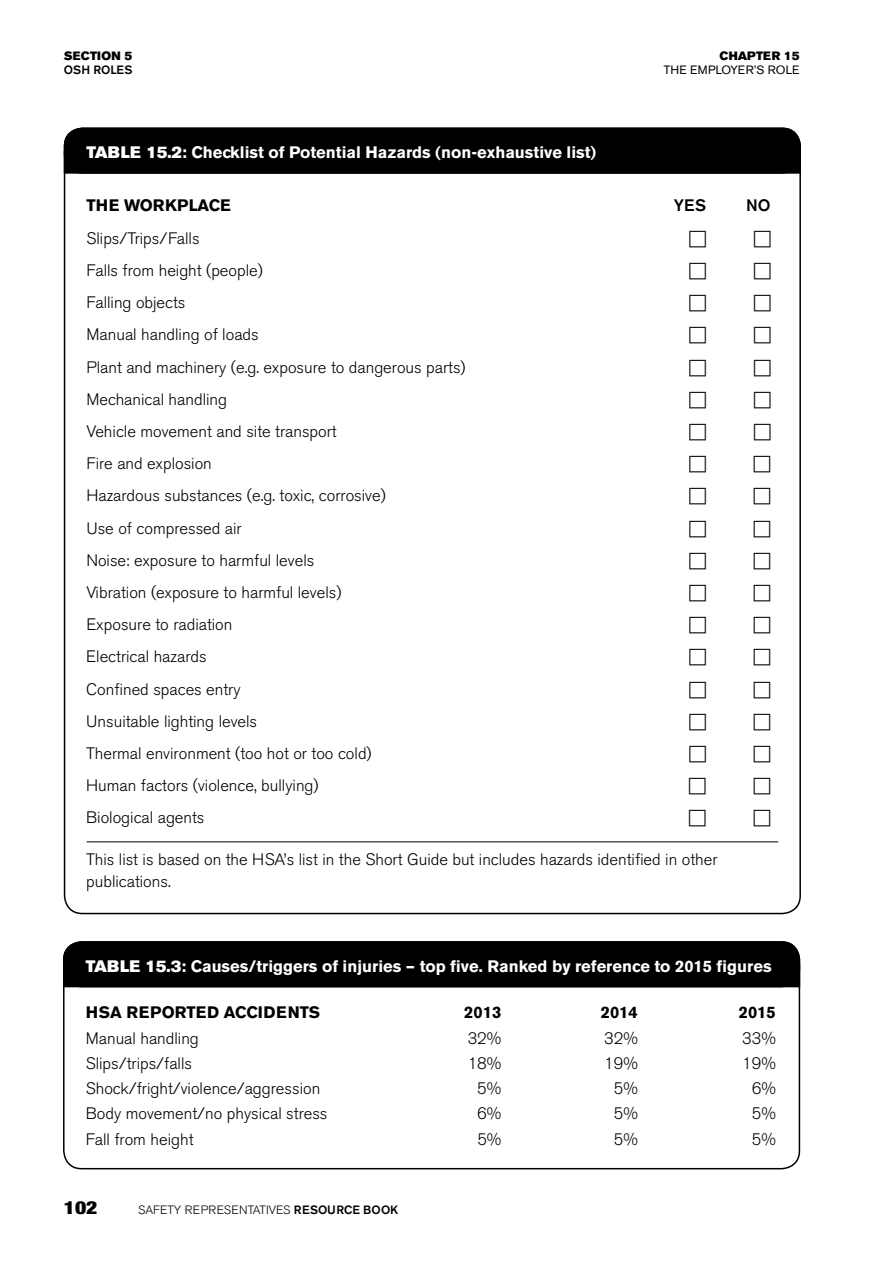
<style>
.page{position:relative;width:893px;height:1263px;background:#fff}
.page>*{position:absolute;margin:0;border:0;box-sizing:border-box;transform-origin:0 0}
.t1{font:900 condensed 18px "Helvetica Neue";color:#000;scale:1.2 1}
.t2{font:300 16.5px/32.2px "Akzidenz Grotesk BE";color:#000}
.t3{font:700 16.5px "Akzidenz Grotesk BE";color:#fff}
.t4{font:700 16.5px "Akzidenz Grotesk BE";color:#000}
.t5{font:500 16.5px "Akzidenz Grotesk BE";color:#000}
.t6{font:300 12px "Akzidenz Grotesk BE";color:#000}
.t7{font:12px "Akzidenz Grotesk BE Super";letter-spacing:.02em;color:#000}
.t8{font:12px "Akzidenz Grotesk BE";letter-spacing:.02em;color:#000}
.t9{font:500 12px "Akzidenz Grotesk BE";color:#000}
.s1{font-family:"Akzidenz Grotesk BE Super";font-weight:400}
.s2{font-weight:500}
</style>
<div class="page">
<div style="left:65px;top:128px;width:735px;height:45px;background:#000;border-radius:18px"></div>
<div style="left:65px;top:151px;width:735px;height:22px;background:#000"></div>
<div style="left:64px;top:151px;width:737px;height:23px;border:2px solid #000"></div>
<hr style="left:87px;top:841px;width:691px;height:1px;background:#000">
<div style="left:64px;top:942px;width:735px;height:44px;background:#000;border-radius:18px"></div>
<div style="left:64px;top:965px;width:735px;height:21px;background:#000"></div>
<div style="left:63px;top:964px;width:737px;height:23px;border:2px solid #000"></div>
<div style="left:63px;top:941px;width:737px;height:228px;border:2px solid #000;border-radius:18px"></div>
<p class="t7" style="left:64px;top:49px;width:70px">SECTION 5</p>
<p class="t9" style="left:64px;top:63px;width:70px">OSH ROLES</p>
<p class="t7" style="left:719px;top:49px;width:81px">CHAPTER 15</p>
<p class="t8" style="left:664px;top:63px;width:137px">THE EMPLOYER’S ROLE</p>
<p class="t3" style="left:87px;top:143px;width:511px"><span class="s1">TABLE 15.2</span>: Checklist of Potential Hazards (non-exhaustive list)</p>
<p class="t4" style="left:87px;top:196px;width:146px">THE WORKPLACE</p>
<p class="t5" style="left:674px;top:196px;width:34px">YES</p>
<p class="t5" style="left:746px;top:196px;width:26px">NO</p>
<p class="t2" style="left:86px;top:222px;width:381px">Slips/Trips/Falls<br>Falls from height (people)<br>Falling objects<br>Manual handling of loads<br>Plant and machinery (e.g. exposure to dangerous parts)<br>Mechanical handling<br>Vehicle movement and site transport<br>Fire and explosion<br>Hazardous substances (e.g. toxic, corrosive)<br>Use of compressed air<br>Noise: exposure to harmful levels<br>Vibration (exposure to harmful levels)<br>Exposure to radiation<br>Electrical hazards<br>Confined spaces entry<br>Unsuitable lighting levels<br>Thermal environment (too hot or too cold)<br>Human factors (violence, bullying)<br>Biological agents</p>
<p class="t2" style="left:86px;top:850px;width:633px;line-height:21px">This list is based on the HSA’s list in the Short Guide but includes hazards identified in other publications.</p>
<p class="t3" style="left:86px;top:956px;width:687px"><span class="s1">TABLE 15.3</span>: Causes/triggers of injuries – top five. Ranked by reference to 2015 figures</p>
<p class="t4" style="left:86px;top:1003px;width:236px">HSA REPORTED ACCIDENTS</p>
<p class="t4" style="left:464px;top:1003px;width:39px">2013</p>
<p class="t4" style="left:601px;top:1003px;width:39px">2014</p>
<p class="t4" style="left:739px;top:1003px;width:39px">2015</p>
<p class="t2" style="left:86px;top:1022px;width:115px">Manual handling</p>
<p class="t2" style="left:468px;top:1022px;width:35px">32%</p>
<p class="t2" style="left:604px;top:1022px;width:35px">32%</p>
<p class="t2" style="left:742px;top:1022px;width:35px">33%</p>
<p class="t2" style="left:86px;top:1047px;width:108px">Slips/trips/falls</p>
<p class="t2" style="left:468px;top:1047px;width:35px">18%</p>
<p class="t2" style="left:604px;top:1047px;width:35px">19%</p>
<p class="t2" style="left:742px;top:1047px;width:35px">19%</p>
<p class="t2" style="left:86px;top:1072px;width:236px">Shock/fright/violence/aggression</p>
<p class="t2" style="left:477px;top:1072px;width:26px">5%</p>
<p class="t2" style="left:614px;top:1072px;width:26px">5%</p>
<p class="t2" style="left:752px;top:1072px;width:26px">6%</p>
<p class="t2" style="left:86px;top:1098px;width:243px">Body movement/no physical stress</p>
<p class="t2" style="left:477px;top:1098px;width:26px">6%</p>
<p class="t2" style="left:614px;top:1098px;width:26px">5%</p>
<p class="t2" style="left:752px;top:1098px;width:26px">5%</p>
<p class="t2" style="left:86px;top:1123px;width:109px">Fall from height</p>
<p class="t2" style="left:477px;top:1123px;width:26px">5%</p>
<p class="t2" style="left:614px;top:1123px;width:26px">5%</p>
<p class="t2" style="left:752px;top:1123px;width:26px">5%</p>
<p class="t1" style="left:64px;top:1196px;width:30px">102</p>
<p class="t6" style="left:138px;top:1203px;width:262px">SAFETY REPRESENTATIVES <span class="s2">RESOURCE BOOK</span></p>
</div>
